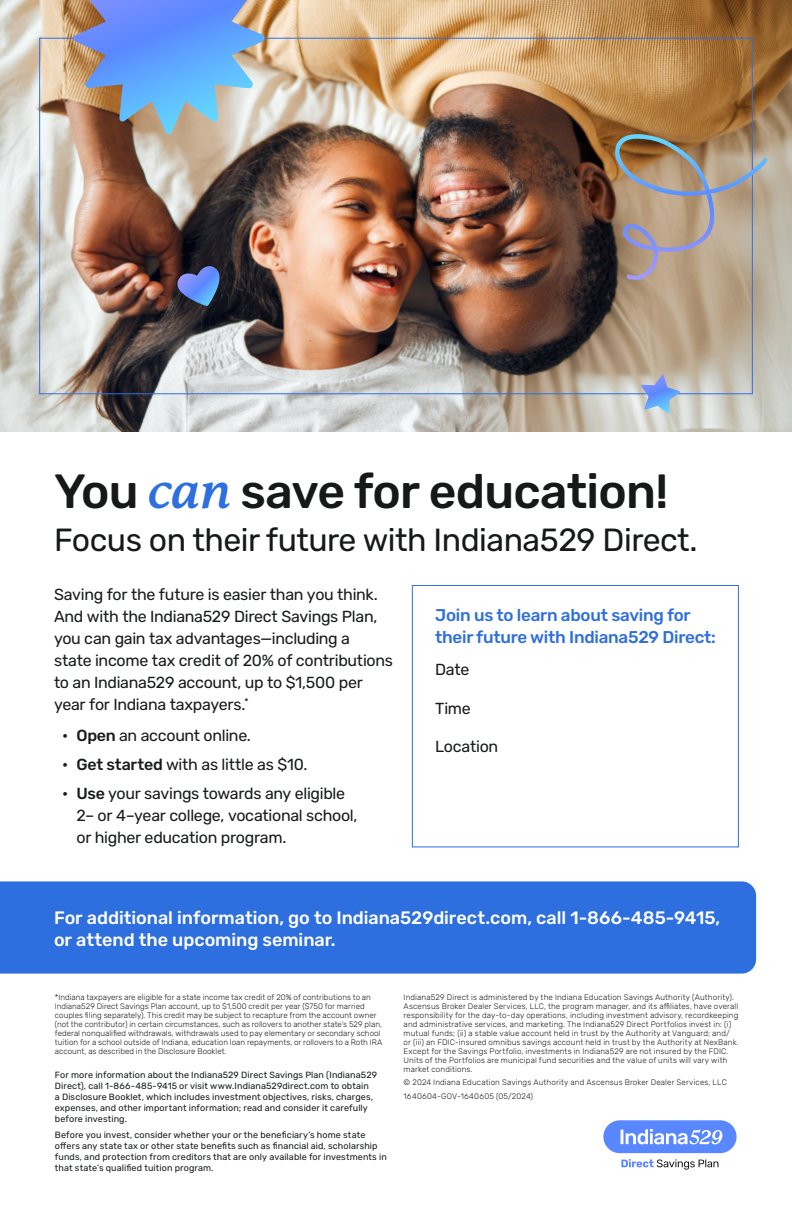
<style>
.page{position:relative;width:792px;height:1224px;background:#fff}
.page>*{position:absolute;margin:0;border:0;box-sizing:border-box;transform-origin:0 0}
.Cover_Title_Italic{font:500 48px "Rubik";letter-spacing:-.015em;color:#171919}
.Cover_Title_Italic-2{font:32px "Rubik";letter-spacing:-.015em;color:#171919}
.Call_to_action_copy{font:500 18px/22px "Rubik";letter-spacing:-.005em;color:#fff}
.Section_Header{font:500 17px/22px "Rubik";letter-spacing:-.015em;color:#2e6fdf}
.Body_copy{font:16px/22px "Rubik";letter-spacing:-.02em;color:#1a1c1c}
.Footnotes{font:9px/11px "Rubik";letter-spacing:.01em;color:#1a1c1c}
.Disclaimers{font:300 8px/9px "Rubik";letter-spacing:.015em;color:#231f20}
.Footnotes-2{font:300 8px/9px "Rubik";color:#231f20}
.s1{font-family:"P22 Mackinac Pro";font-weight:700;font-style:italic;color:#2e6fdf}
.s2{font-weight:500}
</style>
<div class="page">
<svg style="left:603px;top:1120px;width:134px;height:33px;background:#7ca0ff"></svg>
<svg style="left:621px;top:1159px;width:98px;height:11px"></svg>
<img style="left:0;top:0;width:792px;height:432px">
<div style="left:0;top:881px;width:756px;height:93px;background:#2e6fdf"></div>
<div style="left:412px;top:585px;width:327px;height:262px;border:1px solid #2e6fdf"></div>
<svg style="left:73px;top:0;width:192px;height:135px;background:#85a0cd"></svg>
<svg style="left:641px;top:374px;width:39px;height:40px;background:#9cb4da"></svg>
<svg style="left:614px;top:134px;width:154px;height:146px;background:#a99887"></svg>
<svg style="left:175px;top:266px;width:47px;height:40px;background:#4c65a3"></svg>
<p class="Cover_Title_Italic" style="left:54px;top:464px;width:616px">You <span class="s1">can</span> save for education!</p>
<p class="Cover_Title_Italic-2" style="left:54px;top:521px;width:645px">Focus on their future with Indiana529 Direct.</p>
<p class="Body_copy" style="left:54px;top:584px;width:341px">Saving for the future is easier than you think.<br>And with the Indiana529 Direct Savings Plan, you can gain tax advantages—including a<br>state income tax credit of 20% of contributions to an Indiana529 account, up to $1,500 per year for Indiana taxpayers.<sup>*</sup></p>
<p class="Body_copy" style="left:62px;top:725px;width:190px"><span class="s2">• Open</span> an account online.</p>
<p class="Body_copy" style="left:62px;top:754px;width:247px"><span class="s2">• Get started</span> with as little as $10.</p>
<p class="Body_copy" style="left:76px;top:783px;width:283px;text-indent:-14px"><span class="s2">• Use</span> your savings towards any eligible<br>2– or 4–year college, vocational school, or higher education program.</p>
<p class="Section_Header" style="left:435px;top:604px;width:282px">Join us to learn about saving for their future with Indiana529 Direct:</p>
<p class="Body_copy" style="left:435px;top:659px;width:36px">Date</p>
<p class="Body_copy" style="left:435px;top:697px;width:37px">Time</p>
<p class="Body_copy" style="left:435px;top:736px;width:65px">Location</p>
<p class="Call_to_action_copy" style="left:54px;top:907px;width:668px">For additional information, go to Indiana529direct.com, call 1-866-485-9415, or attend the upcoming seminar.</p>
<p class="Footnotes-2" style="left:55px;top:993px;width:329px">*Indiana taxpayers are eligible for a state income tax credit of 20% of contributions to an Indiana529 Direct Savings Plan account, up to $1,500 credit per year ($750 for married couples filing separately). This credit may be subject to recapture from the account owner (not the contributor) in certain circumstances, such as rollovers to another state’s 529 plan, federal nonqualified withdrawals, withdrawals used to pay elementary or secondary school tuition for a school outside of Indiana, education loan repayments, or rollovers to a Roth IRA account, as described in the Disclosure Booklet.</p>
<p class="Footnotes" style="left:55px;top:1070px;width:324px">For more information about the Indiana529 Direct Savings Plan (Indiana529<br>Direct), call 1-866-485-9415 or visit www.Indiana529direct.com to obtain<br>a Disclosure Booklet, which includes investment objectives, risks, charges, expenses, and other important information; read and consider it carefully before investing.</p>
<p class="Footnotes" style="left:55px;top:1129px;width:333px">Before you invest, consider whether your or the beneficiary’s home state offers any state tax or other state benefits such as financial aid, scholarship funds, and protection from creditors that are only available for investments in that state’s qualified tuition program.</p>
<p class="Disclaimers" style="left:404px;top:993px;width:337px">Indiana529 Direct is administered by the Indiana Education Savings Authority (Authority).<br>Ascensus Broker Dealer Services, LLC, the program manager, and its affiliates, have overall responsibility for the day-to-day operations, including investment advisory, recordkeeping and administrative services, and marketing. The Indiana529 Direct Portfolios invest in: (i) mutual funds; (ii) a stable value account held in trust by the Authority at Vanguard; and/ or (iii) an FDIC-insured omnibus savings account held in trust by the Authority at NexBank.<br>Except for the Savings Portfolio, investments in Indiana529 are not insured by the FDIC.<br>Units of the Portfolios are municipal fund securities and the value of units will vary with market conditions.</p>
<p class="Disclaimers" style="left:404px;top:1078px;width:325px">© 2024 Indiana Education Savings Authority and Ascensus Broker Dealer Services, LLC</p>
<p class="Disclaimers" style="left:404px;top:1092px;width:131px">1640604-GOV-1640605 (05/2024)</p>
</div>
